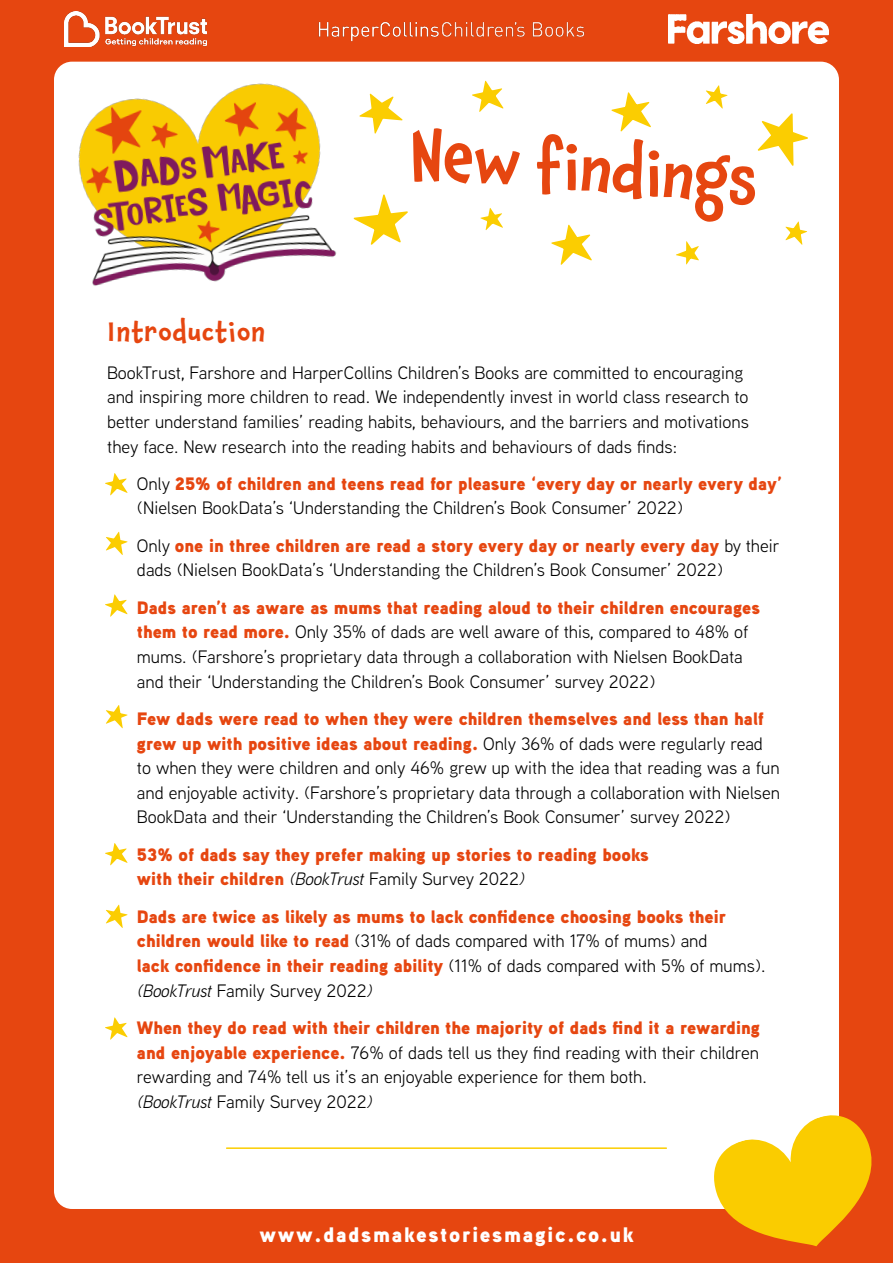
<style>
.page{position:relative;width:893px;height:1263px;background:#e64610}
.page>*{position:absolute;margin:0;border:0;box-sizing:border-box;transform-origin:0 0}
.t1{font:500 63px "Chaloops";color:#e64610}
.t2{font:500 27px "Chaloops";letter-spacing:.04em;color:#e64610}
.t3{font:900 21px "Aaux Next";letter-spacing:.08em;color:#fff}
.t4{font:18px/24.6px "Aaux Next";color:#000}
.t5{font:900 18px/24.6px "Aaux Next";color:#e64610}
.s1{font-weight:900;color:#e64610}
.s2{font-weight:400;font-style:italic;color:#000}
.s3{font-weight:400;color:#000}
.s4{font-style:italic}
</style>
<div class="page">
<div style="left:54px;top:62px;width:785px;height:1147px;background:#fff;border-radius:18px"></div>
<img style="left:54px;top:61px;width:309px;height:225px">
<img style="left:668px;top:14px;width:160px;height:29px">
<img style="left:318px;top:22px;width:267px;height:20px">
<img style="left:65px;top:11px;width:142px;height:35px">
<svg style="left:757px;top:113px;width:51px;height:53px"></svg>
<svg style="left:472px;top:81px;width:32px;height:31px"></svg>
<svg style="left:706px;top:85px;width:21px;height:24px"></svg>
<svg style="left:676px;top:241px;width:23px;height:24px"></svg>
<svg style="left:480px;top:208px;width:23px;height:22px"></svg>
<svg style="left:105px;top:473px;width:23px;height:22px"></svg>
<svg style="left:105px;top:594px;width:23px;height:23px"></svg>
<svg style="left:105px;top:843px;width:23px;height:22px"></svg>
<svg style="left:105px;top:1017px;width:23px;height:23px"></svg>
<svg style="left:785px;top:221px;width:22px;height:24px"></svg>
<svg style="left:551px;top:225px;width:41px;height:40px"></svg>
<svg style="left:359px;top:93px;width:44px;height:41px"></svg>
<svg style="left:611px;top:92px;width:40px;height:40px"></svg>
<svg style="left:353px;top:194px;width:55px;height:51px"></svg>
<svg style="left:106px;top:532px;width:22px;height:23px"></svg>
<svg style="left:106px;top:705px;width:22px;height:23px"></svg>
<svg style="left:106px;top:904px;width:22px;height:24px"></svg>
<svg style="left:714px;top:1115px;width:158px;height:131px"></svg>
<hr style="left:227px;top:1147px;width:439px;height:2px;background:#fbcd01">
<h1 class="t1" style="left:413px;top:108px;width:351px;rotate:4deg">New findings</h1>
<h2 class="t2" style="left:107px;top:312px;width:160px">Introduction</h2>
<p class="t4" style="left:107px;top:359px;width:643px">BookTrust, Farshore and HarperCollins Children’s Books are committed to encouraging and inspiring more children to read. We independently invest in world class research to better understand families’ reading habits, behaviours, and the barriers and motivations they face. New research into the reading habits and behaviours of dads finds:</p>
<p class="t4" style="left:137px;top:471px;width:647px">Only <span class="s1">25% of children and teens read for pleasure ‘every day or nearly every day’ </span>(Nielsen BookData’s ‘Understanding the Children’s Book Consumer’ 2022)</p>
<p class="t4" style="left:137px;top:533px;width:644px">Only <span class="s1">one in three children are read a story every day or nearly every day</span> by their dads (Nielsen BookData’s ‘Understanding the Children’s Book Consumer’ 2022)</p>
<p class="t4" style="left:137px;top:595px;width:625px"><span class="s1">Dads aren’t as aware as mums that reading aloud to their children encourages them to read more.</span> Only 35% of dads are well aware of this, compared to 48% of mums. (Farshore’s proprietary data through a collaboration with Nielsen BookData and their ‘Understanding the Children’s Book Consumer’ survey 2022)</p>
<p class="t4" style="left:137px;top:706px;width:645px"><span class="s1">Few dads were read to when they were children themselves and less than half grew up with positive ideas about reading.</span> Only 36% of dads were regularly read to when they were children and only 46% grew up with the idea that reading was a fun and enjoyable activity. (Farshore’s proprietary data through a collaboration with Nielsen BookData and their ‘Understanding the Children’s Book Consumer’ survey 2022)</p>
<p class="t5" style="left:137px;top:842px;width:513px">53% of dads say they prefer making up stories to reading books with their children <span class="s2">(BookTrust</span> <span class="s3">Family Survey 2022</span><span class="s2">)</span></p>
<p class="t5" style="left:137px;top:904px;width:630px">Dads are twice as likely as mums to lack confidence choosing books their children would like to read <span class="s3">(31% of dads compared with 17% of mums) and<br></span>lack confidence in their reading ability <span class="s3">(11% of dads compared with 5% of mums). </span><span class="s2">(BookTrust</span> <span class="s3">Family Survey 2022</span><span class="s2">)</span></p>
<p class="t4" style="left:137px;top:1015px;width:625px"><span class="s1">When they do read with their children the majority of dads find it a rewarding and enjoyable experience.</span> 76% of dads tell us they find reading with their children rewarding and 74% tell us it’s an enjoyable experience for them both.<br><span class="s4">(BookTrust</span> Family Survey 2022<span class="s4">)</span></p>
<p class="t3" style="left:259px;top:1220px;width:376px">www.dadsmakestoriesmagic.co.uk</p>
</div>
